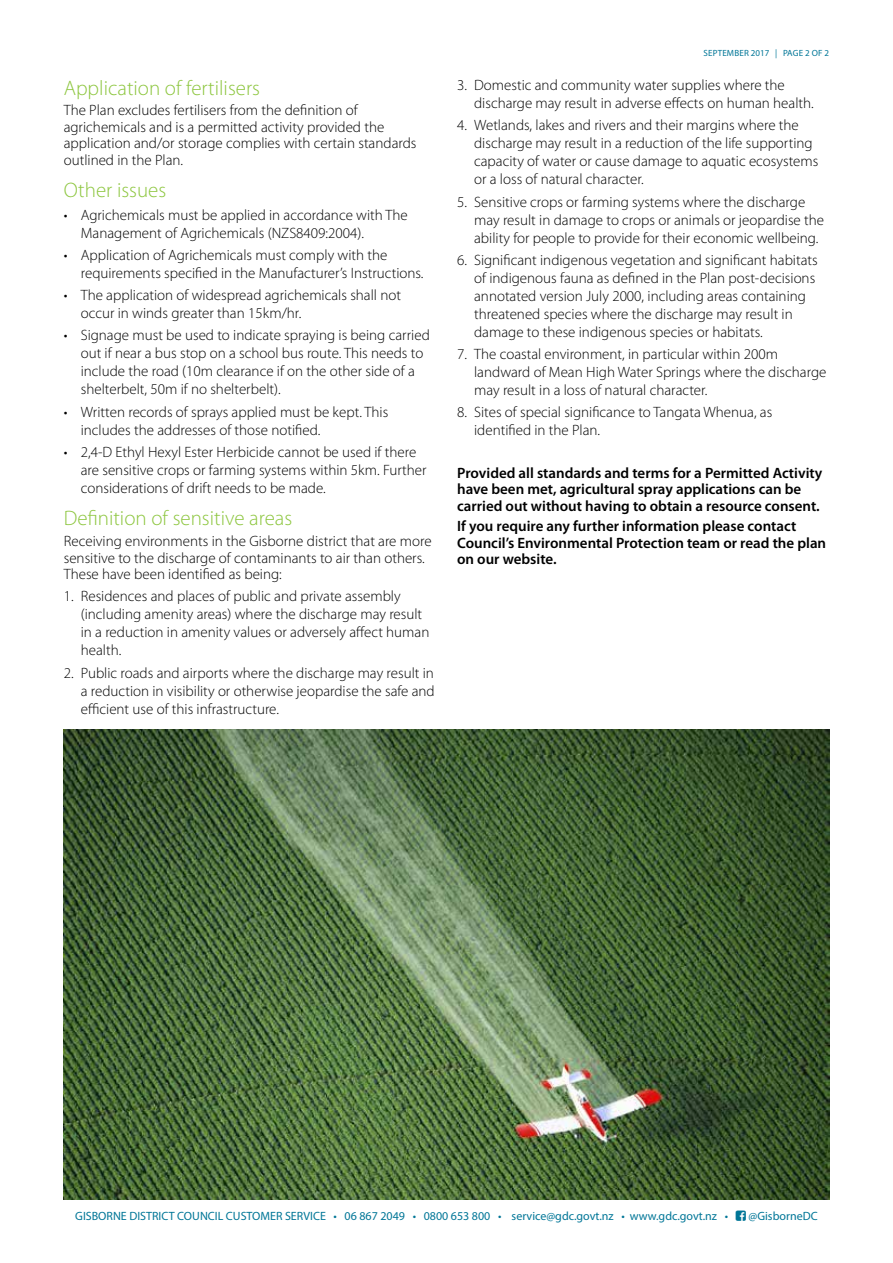
<style>
.page{position:relative;width:893px;height:1263px;background:#fff}
.page>*{position:absolute;margin:0;border:0;box-sizing:border-box;transform-origin:0 0}
.t1{font:300 21px "Myriad Pro";color:#8dc63f}
.t2{font:300 15px/18px "Myriad Pro";color:#000}
.t3{font:600 15px/16.5px "Myriad Pro";color:#000}
.t4{font:12px "Myriad Pro";color:#007697}
.t5{font:9px "Myriad Pro";letter-spacing:.02em;color:#007697}
</style>
<div class="page">
<hr style="left:64px;top:1199px;width:765px;height:1px;background:#007697">
<img style="left:64px;top:730px;width:765px;height:469px">
<h1 class="t1" style="left:64px;top:75px;width:198px">Application of fertilisers</h1>
<p class="t2" style="left:64px;top:102px;width:354px;line-height:16.5px">The Plan excludes fertilisers from the definition of agrichemicals and is a permitted activity provided the application and/or storage complies with certain standards outlined in the Plan.</p>
<h1 class="t1" style="left:64px;top:178px;width:104px">Other issues</h1>
<p class="t2" style="left:81px;top:205px;width:328px;text-indent:-17px">• Agrichemicals must be applied in accordance with The<br>Management of Agrichemicals (NZS8409:2004).</p>
<p class="t2" style="left:81px;top:246px;width:344px;text-indent:-17px">• Application of Agrichemicals must comply with the requirements specified in the Manufacturer’s Instructions.</p>
<p class="t2" style="left:81px;top:286px;width:322px;text-indent:-17px">• The application of widespread agrichemicals shall not occur in winds greater than 15km/hr.</p>
<p class="t2" style="left:81px;top:326px;width:351px;text-indent:-17px">• Signage must be used to indicate spraying is being carried out if near a bus stop on a school bus route. This needs to include the road (10m clearance if on the other side of a shelterbelt, 50m if no shelterbelt).</p>
<p class="t2" style="left:81px;top:402px;width:309px;text-indent:-17px">• Written records of sprays applied must be kept. This includes the addresses of those notified.</p>
<p class="t2" style="left:81px;top:443px;width:347px;text-indent:-17px">• 2,4-D Ethyl Hexyl Ester Herbicide cannot be used if there are sensitive crops or farming systems within 5km. Further considerations of drift needs to be made.</p>
<h1 class="t1" style="left:64px;top:506px;width:230px">Definition of sensitive areas</h1>
<p class="t2" style="left:64px;top:533px;width:369px;line-height:16.5px">Receiving environments in the Gisborne district that are more sensitive to the discharge of contaminants to air than others.<br>These have been identified as being:</p>
<p class="t2" style="left:81px;top:587px;width:350px;text-indent:-17px">1. Residences and places of public and private assembly (including amenity areas) where the discharge may result in a reduction in amenity values or adversely affect human health.</p>
<p class="t2" style="left:81px;top:663px;width:355px;text-align:justify;text-indent:-17px">2. Public roads and airports where the discharge may result in a reduction in visibility or otherwise jeopardise the safe and efficient use of this infrastructure.</p>
<p class="t5" style="left:703px;top:48px;width:127px">SEPTEMBER 2017 | PAGE 2 OF 2</p>
<p class="t2" style="left:474px;top:76px;width:341px;text-indent:-17px">3. Domestic and community water supplies where the discharge may result in adverse effects on human health.</p>
<p class="t2" style="left:474px;top:116px;width:346px;text-indent:-17px">4. Wetlands, lakes and rivers and their margins where the discharge may result in a reduction of the life supporting capacity of water or cause damage to aquatic ecosystems or a loss of natural character.</p>
<p class="t2" style="left:474px;top:192px;width:351px;text-indent:-17px">5. Sensitive crops or farming systems where the discharge may result in damage to crops or animals or jeopardise the ability for people to provide for their economic wellbeing.</p>
<p class="t2" style="left:474px;top:251px;width:345px;text-indent:-17px">6. Significant indigenous vegetation and significant habitats of indigenous fauna as defined in the Plan post-decisions annotated version July 2000, including areas containing threatened species where the discharge may result in damage to these indigenous species or habitats.</p>
<p class="t2" style="left:474px;top:345px;width:354px;text-indent:-17px">7. The coastal environment, in particular within 200m landward of Mean High Water Springs where the discharge may result in a loss of natural character.</p>
<p class="t2" style="left:474px;top:403px;width:300px;text-indent:-17px">8. Sites of special significance to Tangata Whenua, as identified in the Plan.</p>
<p class="t3" style="left:457px;top:464px;width:367px">Provided all standards and terms for a Permitted Activity have been met, agricultural spray applications can be carried out without having to obtain a resource consent.</p>
<p class="t3" style="left:457px;top:518px;width:371px">If you require any further information please contact<br>Council’s Environmental Protection team or read the plan on our website.</p>
<p class="t4" style="left:75px;top:1209px;width:654px">GISBORNE DISTRICT COUNCIL CUSTOMER SERVICE • 06 867 2049 • 0800 653 800 • service@gdc.govt.nz • www.gdc.govt.nz •</p>
<p class="t4" style="left:748px;top:1209px;width:71px">@GisborneDC</p>
</div>
